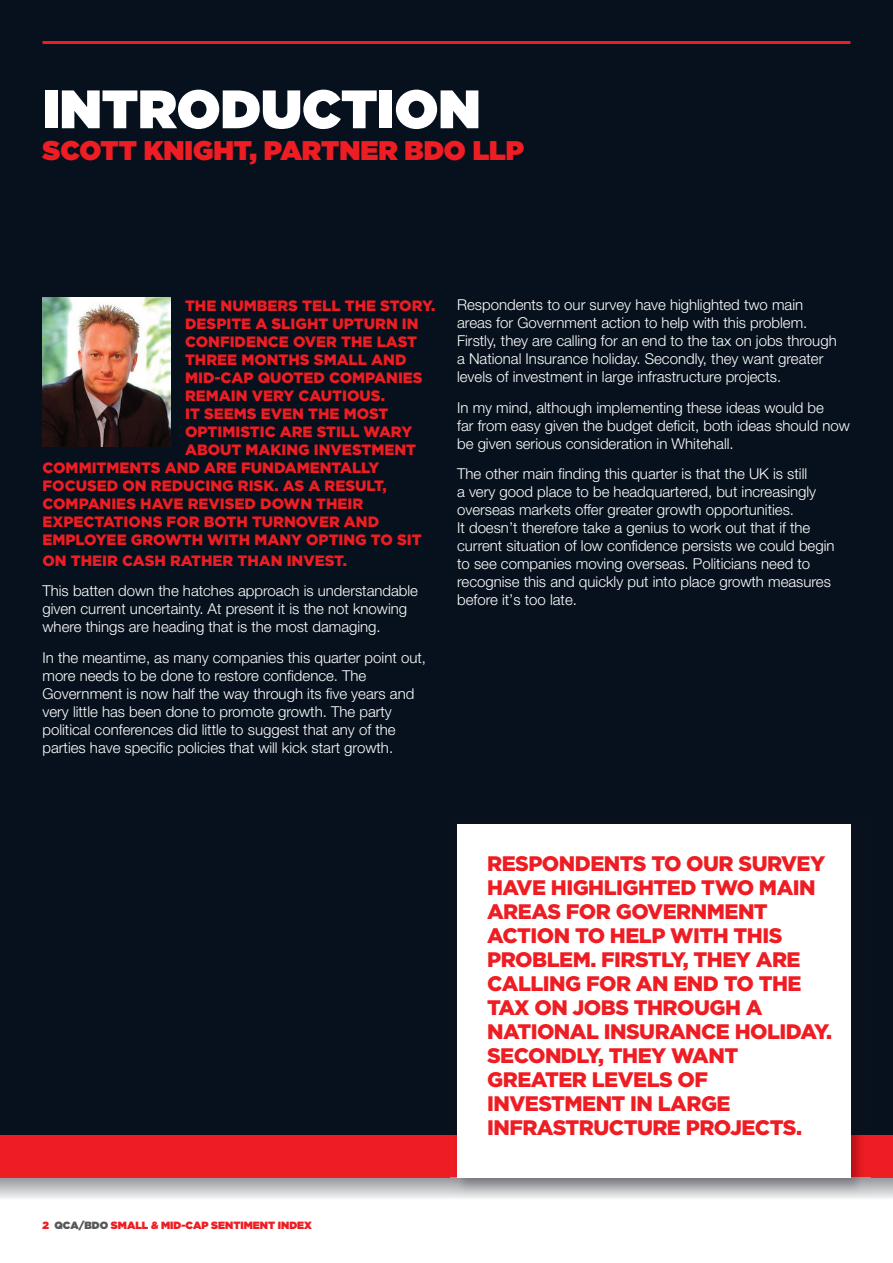
<style>
.page{position:relative;width:893px;height:1263px;background:#fff}
.page>*{position:absolute;margin:0;border:0;box-sizing:border-box;transform-origin:0 0}
.t1{font:900 54px "Gotham";color:#fff}
.t2{font:900 27px "Gotham";color:#ee1d23}
.t3{font:900 21px/24px "Gotham";letter-spacing:-.025em;color:#ee1d23}
.t4{font:300 15px/18px "Helvetica Neue";color:#fff}
.t5{font:900 15px "Gotham";color:#ee1d23}
.t6{font:900 10.5px "Gotham";color:#ee1d23}
.s1{color:#57585a}
</style>
<div class="page">
<div style="left:0;top:0;width:893px;height:1158px;background:#07111d"></div>
<hr style="left:43px;top:41px;width:807px;height:3px;background:#ee1d23">
<div style="left:0;top:1135px;width:893px;height:43px;background:#ee1d23"></div>
<img style="left:43px;top:298px;width:127px;height:148px">
<img style="left:450px;top:824px;width:420px;height:373px">
<div style="left:457px;top:824px;width:393px;height:354px;background:#fff"></div>
<h1 class="t1" style="left:43px;top:90px;width:439px">INTRODUCTION</h1>
<h2 class="t2" style="left:43px;top:141px;width:483px">SCOTT KNIGHT, PARTNER BDO LLP</h2>
<p class="t5" style="left:185px;top:301px;width:252px">THE NUMBERS TELL THE STORY.</p>
<p class="t5" style="left:185px;top:319px;width:235px">DESPITE A SLIGHT UPTURN IN</p>
<p class="t5" style="left:185px;top:337px;width:234px">CONFIDENCE OVER THE LAST</p>
<p class="t5" style="left:185px;top:355px;width:223px">THREE MONTHS SMALL AND</p>
<p class="t5" style="left:185px;top:373px;width:239px">MID-CAP QUOTED COMPANIES</p>
<p class="t5" style="left:185px;top:391px;width:201px">REMAIN VERY CAUTIOUS.</p>
<p class="t5" style="left:185px;top:409px;width:205px">IT SEEMS EVEN THE MOST</p>
<p class="t5" style="left:185px;top:427px;width:229px">OPTIMISTIC ARE STILL WARY</p>
<p class="t5" style="left:185px;top:445px;width:233px">ABOUT MAKING INVESTMENT</p>
<p class="t5" style="left:43px;top:463px;width:338px">COMMITMENTS AND ARE FUNDAMENTALLY</p>
<p class="t5" style="left:43px;top:481px;width:346px">FOCUSED ON REDUCING RISK. AS A RESULT,</p>
<p class="t5" style="left:43px;top:499px;width:322px">COMPANIES HAVE REVISED DOWN THEIR</p>
<p class="t5" style="left:43px;top:517px;width:338px">EXPECTATIONS FOR BOTH TURNOVER AND</p>
<p class="t5" style="left:43px;top:535px;width:381px">EMPLOYEE GROWTH WITH MANY OPTING TO SIT</p>
<p class="t5" style="left:43px;top:555px;width:306px">ON THEIR CASH RATHER THAN INVEST.</p>
<p class="t4" style="left:43px;top:583px;width:377px">This batten down the hatches approach is understandable given current uncertainty. At present it is the not knowing where things are heading that is the most damaging.</p>
<p class="t4" style="left:43px;top:650px;width:385px">In the meantime, as many companies this quarter point out, more needs to be done to restore confidence. The Government is now half the way through its five years and very little has been done to promote growth. The party political conferences did little to suggest that any of the parties have specific policies that will kick start growth.</p>
<p class="t4" style="left:457px;top:297px;width:381px">Respondents to our survey have highlighted two main areas for Government action to help with this problem.<br>Firstly, they are calling for an end to the tax on jobs through a National Insurance holiday. Secondly, they want greater levels of investment in large infrastructure projects.</p>
<p class="t4" style="left:457px;top:400px;width:394px">In my mind, although implementing these ideas would be<br>far from easy given the budget deficit, both ideas should now be given serious consideration in Whitehall.</p>
<p class="t4" style="left:457px;top:466px;width:379px">The other main finding this quarter is that the UK is still<br>a very good place to be headquartered, but increasingly overseas markets offer greater growth opportunities.<br>It doesn’t therefore take a genius to work out that if the current situation of low confidence persists we could begin to see companies moving overseas. Politicians need to recognise this and quickly put into place growth measures before it’s too late.</p>
<p class="t6" style="left:43px;top:1221px;width:271px">2 <span class="s1">QCA/BDO</span> SMALL &amp; MID-CAP SENTIMENT INDEX</p>
<p class="t3" style="left:487px;top:853px;width:347px">RESPONDENTS TO OUR SURVEY<br>HAVE HIGHLIGHTED TWO MAIN<br>AREAS FOR GOVERNMENT<br>ACTION TO HELP WITH THIS<br>PROBLEM. FIRSTLY, THEY ARE<br>CALLING FOR AN END TO THE<br>TAX ON JOBS THROUGH A<br>NATIONAL INSURANCE HOLIDAY.<br>SECONDLY, THEY WANT<br>GREATER LEVELS OF<br>INVESTMENT IN LARGE<br>INFRASTRUCTURE PROJECTS.</p>
</div>
